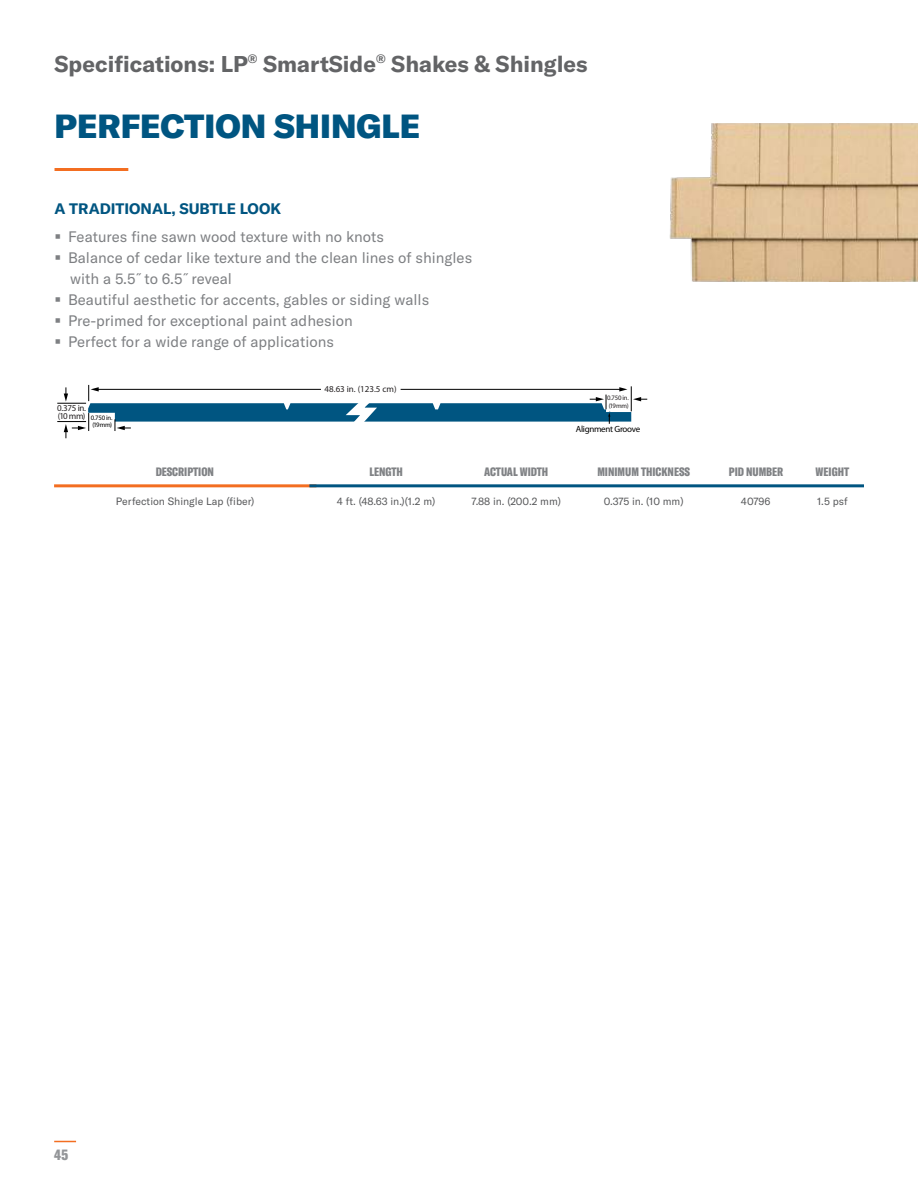
<style>
.page{position:relative;width:918px;height:1188px;background:#fff}
.page>*{position:absolute;margin:0;border:0;box-sizing:border-box;transform-origin:0 0}
.t1{font:900 33px "GT America";color:#005581}
.t2{font:700 22.5px "GT America";color:#636466}
.t3{font:15px/21px "GT America";color:#7e8083}
.t4{font:700 15px "GT America";color:#005581}
.t5{font:900 extra-condensed 15px "GT America";color:#939598}
.t6{font:900 extra-condensed 12px "GT America";color:#808285}
.t7{font:10.5px "GT America";color:#58595b}
.t8{font:9px/7.5px "Myriad Pro";color:#231f20}
.t9{font:9px "Myriad Pro";letter-spacing:-.03em;color:#000}
.t10{font:6.75px/7.5px "Myriad Pro";letter-spacing:-.03em;color:#231f20}
.t11{font:6.75px/7.5px "Myriad Pro";letter-spacing:-.03em;color:#000}
</style>
<div class="page">
<svg style="left:54px;top:1141px;width:22px;height:1px"></svg>
<hr style="left:55px;top:168px;width:73px;height:3px;background:#f36e21">
<img style="left:850px;top:123px;width:68px;height:158px">
<img style="left:669px;top:123px;width:181px;height:158px">
<hr style="left:54px;top:484px;width:262px;height:3px;background:#f36e21">
<hr style="left:309px;top:484px;width:555px;height:3px;background:#005581">
<svg style="left:57px;top:385px;width:590px;height:54px"></svg>
<h2 class="t2" style="left:55px;top:50px;width:535px">Specifications: LP<sup>®</sup> SmartSide<sup>®</sup> Shakes &amp; Shingles</h2>
<h1 class="t1" style="left:55px;top:105px;width:367px">PERFECTION SHINGLE</h1>
<p class="t4" style="left:55px;top:199px;width:228px">A TRADITIONAL, SUBTLE LOOK</p>
<p class="t3" style="left:55px;top:226px;width:331px">▪ Features fine sawn wood texture with no knots</p>
<p class="t3" style="left:70px;top:247px;width:404px;text-indent:-16px">▪ Balance of cedar like texture and the clean lines of shingles with a 5.5˝to 6.5˝reveal</p>
<p class="t3" style="left:55px;top:289px;width:376px">▪ Beautiful aesthetic for accents, gables or siding walls</p>
<p class="t3" style="left:55px;top:310px;width:300px">▪ Pre-primed for exceptional paint adhesion</p>
<p class="t3" style="left:55px;top:331px;width:281px">▪ Perfect for a wide range of applications</p>
<p class="t8" style="left:57px;top:405px;width:30px">0.375 in. (10 mm)</p>
<p class="t11" style="left:91px;top:413px;width:23px">0.750 in. (19 mm)</p>
<p class="t8" style="left:325px;top:386px;width:73px">48.63 in. (123.5 cm)</p>
<p class="t10" style="left:607px;top:394px;width:23px">0.750 in. (19 mm)</p>
<p class="t9" style="left:576px;top:423px;width:66px">Alignment Groove</p>
<p class="t6" style="left:156px;top:464px;width:60px">DESCRIPTION</p>
<p class="t6" style="left:369px;top:464px;width:35px">LENGTH</p>
<p class="t6" style="left:484px;top:464px;width:66px">ACTUAL WIDTH</p>
<p class="t6" style="left:597px;top:464px;width:94px">MINIMUM THICKNESS</p>
<p class="t6" style="left:729px;top:464px;width:56px">PID NUMBER</p>
<p class="t6" style="left:816px;top:464px;width:35px">WEIGHT</p>
<p class="t7" style="left:116px;top:495px;width:140px">Perfection Shingle Lap (fiber)</p>
<p class="t7" style="left:337px;top:495px;width:100px">4 ft. (48.63 in.)(1.2 m)</p>
<p class="t7" style="left:471px;top:495px;width:91px">7.88 in. (200.2 mm)</p>
<p class="t7" style="left:604px;top:495px;width:81px">0.375 in. (10 mm)</p>
<p class="t7" style="left:741px;top:495px;width:31px">40796</p>
<p class="t7" style="left:817px;top:495px;width:32px">1.5 psf</p>
<p class="t5" style="left:54px;top:1146px;width:15px">45</p>
</div>
